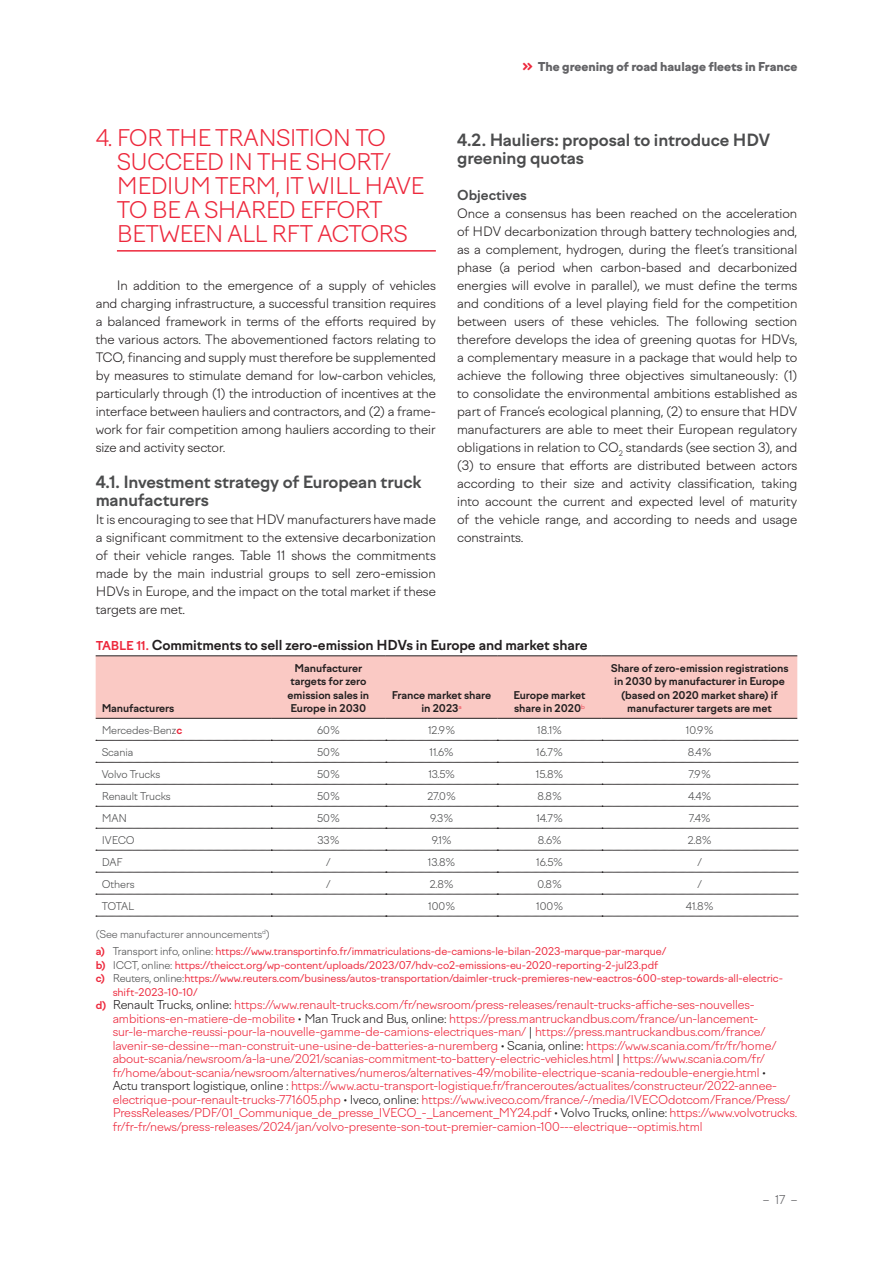
<style>
.page{position:relative;width:893px;height:1263px;background:#fff}
.page>*{position:absolute;margin:0;border:0;box-sizing:border-box;transform-origin:0 0}
.t1{font:300 22.5px/24px "Factor A";letter-spacing:-.035em;color:#ed283c}
.t2{font:700 16.5px/18px "Factor A";letter-spacing:-.005em;color:#4b4c4d}
.t3{font:700 13.5px "Factor A";letter-spacing:-.005em;color:#231f20}
.t4{font:700 13.5px "Factor A";color:#4b4c4d}
.t5{font:300 12.75px/18px "Factor A";color:#231f20;text-align:justify}
.t6{font:300 12px/13.5px "Factor A";letter-spacing:-.005em;color:#ed283c}
.t7{font:900 12px "Factor A";color:#636366}
.t8{font:300 12px "Factor A";color:#636366}
.t9{font:10.5px/17.7px "Factor A";letter-spacing:-.005em;color:#ed283c}
.t10{font:700 10.5px/13.5px "Factor A";letter-spacing:-.005em;color:#231f20;text-align:center}
.t11{font:300 10.5px "Factor A";letter-spacing:-.01em;color:#4b4c4d}
.s1{color:#ed283c}
.s2{font-size:12px;color:#ed283c}
.s3{font-weight:700;color:#ed283c}
.s4{font-weight:300;color:#57585a}
.s5{font-weight:700}
.s6{font-weight:300;color:#4b4c4d}
.s7{font-weight:700;font-size:10.5px}
.s8{color:#231f20}
</style>
<div class="page">
<hr style="left:117px;top:250px;width:319px;height:2px;background:#ed283c">
<div style="left:96px;top:656px;width:701px;height:62px;background:#fac9c4"></div>
<svg style="left:96px;top:740px;width:702px;height:1px"></svg>
<svg style="left:96px;top:762px;width:702px;height:1px"></svg>
<svg style="left:96px;top:784px;width:702px;height:1px"></svg>
<svg style="left:96px;top:806px;width:702px;height:1px"></svg>
<svg style="left:96px;top:828px;width:702px;height:1px"></svg>
<svg style="left:96px;top:850px;width:702px;height:1px"></svg>
<svg style="left:96px;top:872px;width:702px;height:1px"></svg>
<svg style="left:96px;top:894px;width:702px;height:1px"></svg>
<hr style="left:96px;top:655px;width:175px;height:1px;background:#231f20">
<hr style="left:271px;top:655px;width:115px;height:1px;background:#231f20">
<hr style="left:386px;top:655px;width:111px;height:1px;background:#231f20">
<hr style="left:497px;top:655px;width:105px;height:1px;background:#231f20">
<hr style="left:602px;top:655px;width:195px;height:1px;background:#231f20">
<hr style="left:96px;top:718px;width:175px;height:1px;background:#231f20">
<hr style="left:271px;top:718px;width:115px;height:1px;background:#231f20">
<hr style="left:386px;top:718px;width:111px;height:1px;background:#231f20">
<hr style="left:497px;top:718px;width:105px;height:1px;background:#231f20">
<hr style="left:602px;top:718px;width:195px;height:1px;background:#231f20">
<svg style="left:96px;top:916px;width:702px;height:1px"></svg>
<p class="t7" style="left:523px;top:60px;width:276px"><span class="s1">■●□◆●▼</span> The greening of road haulage fleets in France</p>
<h1 class="t1" style="left:117px;top:126px;width:309px;text-indent:-21px">4. FOR THE TRANSITION TO<br>SUCCEED IN THE SHORT/<br>MEDIUM TERM, IT WILL HAVE<br>TO BE A SHARED EFFORT<br>BETWEEN ALL RFT ACTORS</h1>
<p class="t5" style="left:96px;top:276px;width:342px;text-indent:21px">In addition to the emergence of a supply of vehicles and charging infrastructure, a successful transition requires a balanced framework in terms of the efforts required by the various actors. The abovementioned factors relating to TCO, financing and supply must therefore be supplemented by measures to stimulate demand for low-carbon vehicles, particularly through (1) the introduction of incentives at the interface between hauliers and contractors, and (2) a frame&shy;work for fair competition among hauliers according to their size and activity sector.</p>
<p class="t2" style="left:96px;top:473px;width:327px">4.1. Investment strategy of European truck manufacturers</p>
<p class="t5" style="left:96px;top:510px;width:342px">It is encouraging to see that HDV manufacturers have made a significant commitment to the extensive decarbonization of their vehicle ranges. Table 11 shows the commitments made by the main industrial groups to sell zero-emission HDVs in Europe, and the impact on the total market if these targets are met.</p>
<p class="t2" style="left:457px;top:131px;width:315px">4.2. Hauliers: proposal to introduce HDV greening quotas</p>
<p class="t4" style="left:457px;top:186px;width:71px">Objectives</p>
<p class="t5" style="left:457px;top:204px;width:342px">Once a consensus has been reached on the acceleration of HDV decarbonization through battery technologies and, as a complement, hydrogen, during the fleet’s transitional phase (a period when carbon-based and decarbonized energies will evolve in parallel), we must define the terms and conditions of a level playing field for the competition between users of these vehicles. The following section therefore develops the idea of greening quotas for HDVs, a complementary measure in a package that would help to achieve the following three objectives simultaneously: (1) to consolidate the environmental ambitions established as part of France’s ecological planning, (2) to ensure that HDV manufacturers are able to meet their European regulatory obligations in relation to CO<sub>2</sub> standards (see section 3), and (3) to ensure that efforts are distributed between actors according to their size and activity classification, taking into account the current and expected level of maturity of the vehicle range, and according to needs and usage constraints.</p>
<p class="t3" style="left:96px;top:636px;width:493px"><span class="s2">TABLE 11.</span> Commitments to sell zero-emission HDVs in Europe and market share</p>
<p class="t10" style="left:102px;top:702px;width:74px">Manufacturers</p>
<p class="t10" style="left:288px;top:661px;width:83px">Manufacturer targets for zero emission sales in<br>Europe in 2030</p>
<p class="t10" style="left:392px;top:688px;width:101px">France market share in 2023<sup>a</sup></p>
<p class="t10" style="left:513px;top:688px;width:74px;text-align:left">Europe market share in 2020<sup>b</sup></p>
<p class="t10" style="left:611px;top:661px;width:179px">Share of zero-emission registrations in 2030 by manufacturer in Europe (based on 2020 market share) if manufacturer targets are met</p>
<p class="t11" style="left:102px;top:724px;width:82px">Mercedes-Benz<span class="s3">c</span></p>
<p class="t11" style="left:317px;top:724px;width:24px">60%</p>
<p class="t11" style="left:428px;top:724px;width:28px">12.9%</p>
<p class="t11" style="left:537px;top:724px;width:26px">18.1%</p>
<p class="t11" style="left:686px;top:724px;width:29px">10.9%</p>
<p class="t11" style="left:102px;top:746px;width:33px">Scania</p>
<p class="t11" style="left:317px;top:746px;width:24px">50%</p>
<p class="t11" style="left:430px;top:746px;width:25px">11.6%</p>
<p class="t11" style="left:536px;top:746px;width:28px">16.7%</p>
<p class="t11" style="left:688px;top:746px;width:25px">8.4%</p>
<p class="t11" style="left:102px;top:768px;width:60px">Volvo Trucks</p>
<p class="t11" style="left:317px;top:768px;width:24px">50%</p>
<p class="t11" style="left:428px;top:768px;width:28px">13.5%</p>
<p class="t11" style="left:536px;top:768px;width:29px">15.8%</p>
<p class="t11" style="left:689px;top:768px;width:23px">7.9%</p>
<p class="t11" style="left:102px;top:790px;width:70px">Renault Trucks</p>
<p class="t11" style="left:317px;top:790px;width:24px">50%</p>
<p class="t11" style="left:427px;top:790px;width:30px">27.0%</p>
<p class="t11" style="left:537px;top:790px;width:26px">8.8%</p>
<p class="t11" style="left:688px;top:790px;width:25px">4.4%</p>
<p class="t11" style="left:102px;top:812px;width:27px">MAN</p>
<p class="t11" style="left:317px;top:812px;width:24px">50%</p>
<p class="t11" style="left:430px;top:812px;width:24px">9.3%</p>
<p class="t11" style="left:536px;top:812px;width:28px">14.7%</p>
<p class="t11" style="left:689px;top:812px;width:23px">7.4%</p>
<p class="t11" style="left:102px;top:834px;width:35px">IVECO</p>
<p class="t11" style="left:317px;top:834px;width:23px">33%</p>
<p class="t11" style="left:432px;top:834px;width:21px">9.1%</p>
<p class="t11" style="left:538px;top:834px;width:25px">8.6%</p>
<p class="t11" style="left:688px;top:834px;width:25px">2.8%</p>
<p class="t11" style="left:102px;top:856px;width:22px">DAF</p>
<p class="t11" style="left:326px;top:856px;width:6px">/</p>
<p class="t11" style="left:428px;top:856px;width:29px">13.8%</p>
<p class="t11" style="left:536px;top:856px;width:28px">16.5%</p>
<p class="t11" style="left:697px;top:856px;width:6px">/</p>
<p class="t11" style="left:102px;top:878px;width:34px">Others</p>
<p class="t11" style="left:326px;top:878px;width:6px">/</p>
<p class="t11" style="left:430px;top:878px;width:25px">2.8%</p>
<p class="t11" style="left:537px;top:878px;width:26px">0.8%</p>
<p class="t11" style="left:697px;top:878px;width:6px">/</p>
<p class="t11" style="left:102px;top:900px;width:34px">TOTAL</p>
<p class="t11" style="left:428px;top:900px;width:28px">100%</p>
<p class="t11" style="left:536px;top:900px;width:28px">100%</p>
<p class="t11" style="left:686px;top:900px;width:29px">41.8%</p>
<p class="t9" style="left:96px;top:925px;width:572px"><span class="s4">(See manufacturer announcements</span><sup>d</sup><span class="s4">)<br></span><span class="s5">a)</span> <span class="s6">Transport info, online:</span> https://www.transportinfo.fr/immatriculations-de-camions-le-bilan-2023-marque-par-marque/</p>
<p class="t9" style="left:96px;top:956px;width:564px"><span class="s5">b)</span> <span class="s6">ICCT, online:</span> https://theicct.org/wp-content/uploads/2023/07/hdv-co2-emissions-eu-2020-reporting-2-jul23.pdf</p>
<p class="t9" style="left:96px;top:970px;width:689px"><span class="s5">c)</span> <span class="s6">Reuters, online:</span>https://www.reuters.com/business/autos-transportation/daimler-truck-premieres-new-eactros-600-step-towards-all-electric-</p>
<p class="t9" style="left:113px;top:983px;width:87px">shift-2023-10-10/</p>
<p class="t6" style="left:113px;top:998px;width:686px;text-indent:-17px"><span class="s7">d)</span> <span class="s8">Renault Trucks, online:</span> https://www.renault-trucks.com/fr/newsroom/press-releases/renault-trucks-affiche-ses-nouvelles&shy;ambitions-en-matiere-de-mobilite <span class="s8">• Man Truck and Bus, online:</span> https://press.mantruckandbus.com/france/un-lancement&shy;sur-le-marche-reussi-pour-la-nouvelle-gamme-de-camions-electriques-man/ <span class="s8">|</span> https://press.mantruckandbus.com/france/ lavenir-se-dessine--man-construit-une-usine-de-batteries-a-nuremberg <span class="s8">• Scania, online:</span> https://www.scania.com/fr/fr/home/ about-scania/newsroom/a-la-une/2021/scanias-commitment-to-battery-electric-vehicles.html <span class="s8">|</span> https://www.scania.com/fr/ fr/home/about-scania/newsroom/alternatives/numeros/alternatives-49/mobilite-electrique-scania-redouble-energie.html <span class="s8">•<br>Actu transport logistique, online :</span> https://www.actu-transport-logistique.fr/franceroutes/actualites/constructeur/2022-annee&shy;electrique-pour-renault-trucks-771605.php <span class="s8">• Iveco, online:</span> https://www.iveco.com/france/-/media/IVECOdotcom/France/Press/ PressReleases/PDF/01_Communique_de_presse_IVECO_-_Lancement_MY24.pdf <span class="s8">• Volvo Trucks, online:</span> https://www.volvotrucks. fr/fr-fr/news/press-releases/2024/jan/volvo-presente-son-tout-premier-camion-100---electrique--optimis.html</p>
<p class="t8" style="left:763px;top:1193px;width:36px">–17–</p>
</div>
